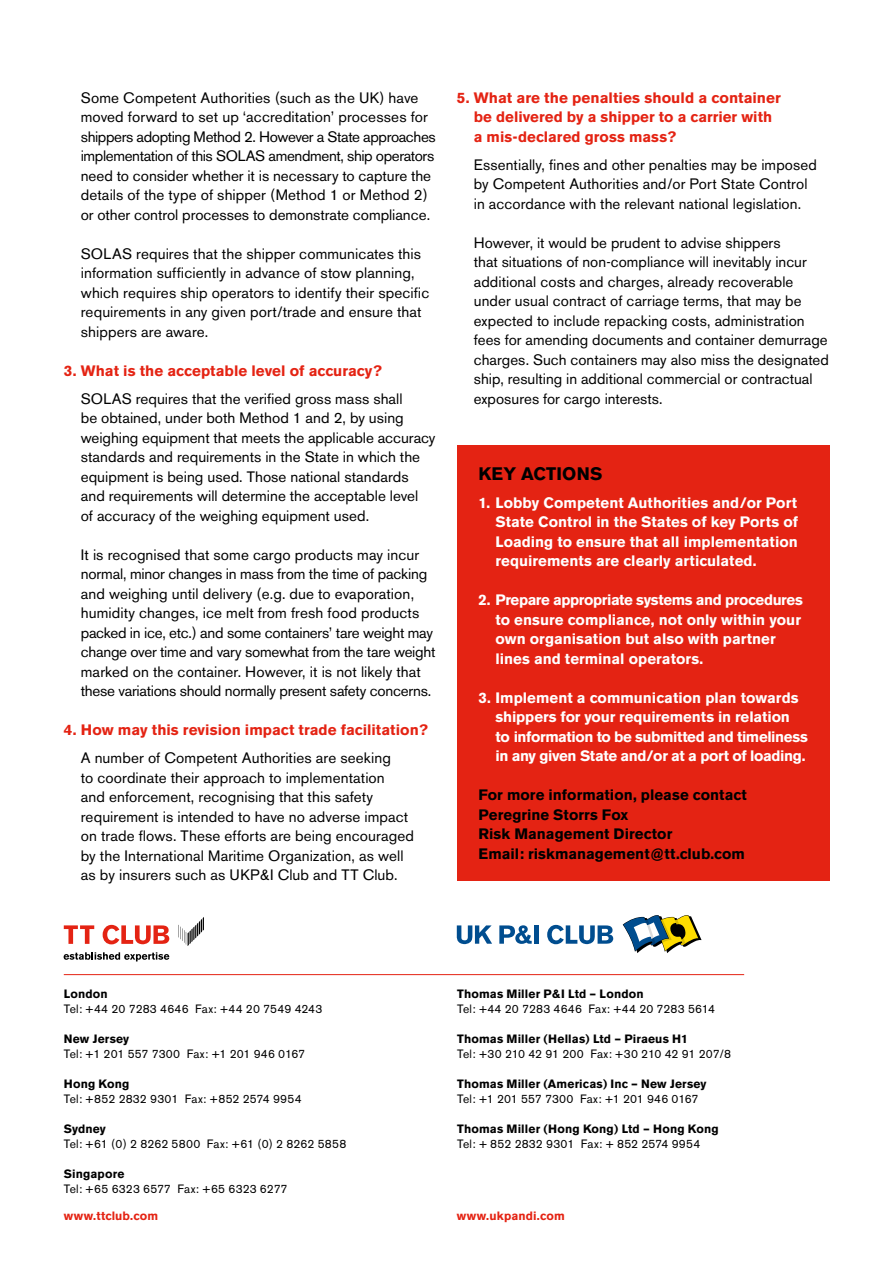
<style>
.page{position:relative;width:893px;height:1263px;background:#fff}
.page>*{position:absolute;margin:0;border:0;box-sizing:border-box;transform-origin:0 0}
.t1{font:700 18px "Akzidenz Grotesk BE";letter-spacing:.01em;color:#000}
.t2{font:15px/19.5px "Akzidenz Grotesk BE";letter-spacing:.005em;color:#000}
.t3{font:700 15px/19.5px "Akzidenz Grotesk BE";letter-spacing:-.005em;color:#fff}
.t4{font:700 15px/19.5px "Akzidenz Grotesk BE";letter-spacing:.005em;color:#e42313}
.t5{font:700 15px/19.5px "Akzidenz Grotesk BE";letter-spacing:.005em;color:#000}
.t6{font:12px "Akzidenz Grotesk BE";letter-spacing:.005em;color:#000}
.t7{font:700 12px "Akzidenz Grotesk BE";letter-spacing:.01em;color:#000}
.t8{font:700 12px "Akzidenz Grotesk BE";letter-spacing:.01em;color:#e42313}
</style>
<div class="page">
<hr style="left:64px;top:974px;width:680px;height:1px;background:#e42313">
<svg style="left:623px;top:915px;width:78px;height:38px"></svg>
<svg style="left:457px;top:925px;width:35px;height:19px"></svg>
<svg style="left:499px;top:925px;width:33px;height:19px"></svg>
<div style="left:534px;top:925px;width:5px;height:19px;background:#004d8f"></div>
<svg style="left:547px;top:925px;width:66px;height:19px"></svg>
<svg style="left:64px;top:925px;width:30px;height:19px"></svg>
<svg style="left:103px;top:925px;width:66px;height:19px"></svg>
<svg style="left:180px;top:917px;width:24px;height:29px"></svg>
<svg style="left:64px;top:952px;width:105px;height:9px"></svg>
<div style="left:457px;top:445px;width:372px;height:435px;background:#e42313"></div>
<p class="t2" style="left:81px;top:88px;width:357px">Some Competent Authorities (such as the UK) have moved forward to set up ‘accreditation’ processes for shippers adopting Method 2. However a State approaches implementation of this SOLAS amendment, ship operators need to consider whether it is necessary to capture the details of the type of shipper (Method 1 or Method 2) or other control processes to demonstrate compliance.</p>
<p class="t2" style="left:81px;top:244px;width:350px">SOLAS requires that the shipper communicates this information sufficiently in advance of stow planning, which requires ship operators to identify their specific requirements in any given port/trade and ensure that shippers are aware.</p>
<p class="t4" style="left:64px;top:361px;width:320px">3. What is the acceptable level of accuracy?</p>
<p class="t2" style="left:81px;top:389px;width:356px">SOLAS requires that the verified gross mass shall<br>be obtained, under both Method 1 and 2, by using weighing equipment that meets the applicable accuracy standards and requirements in the State in which the equipment is being used. Those national standards and requirements will determine the acceptable level<br>of accuracy of the weighing equipment used.</p>
<p class="t2" style="left:81px;top:545px;width:356px">It is recognised that some cargo products may incur normal, minor changes in mass from the time of packing and weighing until delivery (e.g. due to evaporation, humidity changes, ice melt from fresh food products packed in ice, etc.) and some containers’ tare weight may change over time and vary somewhat from the tare weight marked on the container. However, it is not likely that these variations should normally present safety concerns.</p>
<p class="t4" style="left:64px;top:720px;width:366px">4. How may this revision impact trade facilitation?</p>
<p class="t2" style="left:81px;top:748px;width:335px">A number of Competent Authorities are seeking<br>to coordinate their approach to implementation<br>and enforcement, recognising that this safety requirement is intended to have no adverse impact on trade flows. These efforts are being encouraged by the International Maritime Organization, as well as by insurers such as UKP&amp;I Club and TT Club.</p>
<p class="t4" style="left:474px;top:88px;width:309px;text-indent:-17px">5. What are the penalties should a container be delivered by a shipper to a carrier with a mis-declared gross mass?</p>
<p class="t2" style="left:474px;top:155px;width:345px">Essentially, fines and other penalties may be imposed by Competent Authorities and/or Port State Control in accordance with the relevant national legislation.</p>
<p class="t2" style="left:474px;top:233px;width:357px">However, it would be prudent to advise shippers<br>that situations of non-compliance will inevitably incur additional costs and charges, already recoverable under usual contract of carriage terms, that may be expected to include repacking costs, administration fees for amending documents and container demurrage charges. Such containers may also miss the designated ship, resulting in additional commercial or contractual exposures for cargo interests.</p>
<p class="t1" style="left:478px;top:463px;width:125px">KEY ACTIONS</p>
<p class="t3" style="left:495px;top:493px;width:304px;text-align:justify;text-indent:-17px">1. Lobby Competent Authorities and/or Port State Control in the States of key Ports of Loading to ensure that all implementation requirements are clearly articulated.</p>
<p class="t3" style="left:495px;top:590px;width:309px;text-indent:-17px">2. Prepare appropriate systems and procedures to ensure compliance, not only within your own organisation but also with partner lines and terminal operators.</p>
<p class="t3" style="left:495px;top:688px;width:314px;text-indent:-17px">3. Implement a communication plan towards shippers for your requirements in relation to information to be submitted and timeliness in any given State and/or at a port of loading.</p>
<p class="t5" style="left:478px;top:785px;width:270px">For more information, please contact<br>Peregrine Storrs Fox<br>Risk Management Director<br>Email: riskmanagement@tt.club.com</p>
<p class="t7" style="left:64px;top:987px;width:46px">London</p>
<p class="t6" style="left:64px;top:1001px;width:260px">Tel: +44 20 7283 4646 Fax: +44 20 7549 4243</p>
<p class="t7" style="left:64px;top:1032px;width:67px">New Jersey</p>
<p class="t6" style="left:64px;top:1046px;width:243px">Tel: +1 201 557 7300 Fax: +1 201 946 0167</p>
<p class="t7" style="left:64px;top:1077px;width:67px">Hong Kong</p>
<p class="t6" style="left:64px;top:1091px;width:239px">Tel: +852 2832 9301 Fax: +852 2574 9954</p>
<p class="t7" style="left:64px;top:1122px;width:44px">Sydney</p>
<p class="t6" style="left:64px;top:1136px;width:284px">Tel: +61 (0) 2 8262 5800 Fax: +61 (0) 2 8262 5858</p>
<p class="t7" style="left:64px;top:1167px;width:62px">Singapore</p>
<p class="t6" style="left:64px;top:1181px;width:225px">Tel: +65 6323 6577 Fax: +65 6323 6277</p>
<p class="t7" style="left:457px;top:987px;width:188px">Thomas Miller P&amp;I Ltd – London</p>
<p class="t6" style="left:457px;top:1001px;width:259px">Tel: +44 20 7283 4646 Fax: +44 20 7283 5614</p>
<p class="t7" style="left:457px;top:1032px;width:232px">Thomas Miller (Hellas) Ltd – Piraeus H1</p>
<p class="t6" style="left:457px;top:1046px;width:276px">Tel: +30 210 42 91 200 Fax: +30 210 42 91 207/8</p>
<p class="t7" style="left:457px;top:1077px;width:251px">Thomas Miller (Americas) Inc – New Jersey</p>
<p class="t6" style="left:457px;top:1091px;width:243px">Tel: +1 201 557 7300 Fax: +1 201 946 0167</p>
<p class="t7" style="left:457px;top:1122px;width:263px">Thomas Miller (Hong Kong) Ltd – Hong Kong</p>
<p class="t6" style="left:457px;top:1136px;width:245px">Tel: + 852 2832 9301 Fax: + 852 2574 9954</p>
<p class="t8" style="left:64px;top:1209px;width:96px">www.ttclub.com</p>
<p class="t8" style="left:457px;top:1209px;width:110px">www.ukpandi.com</p>
</div>
